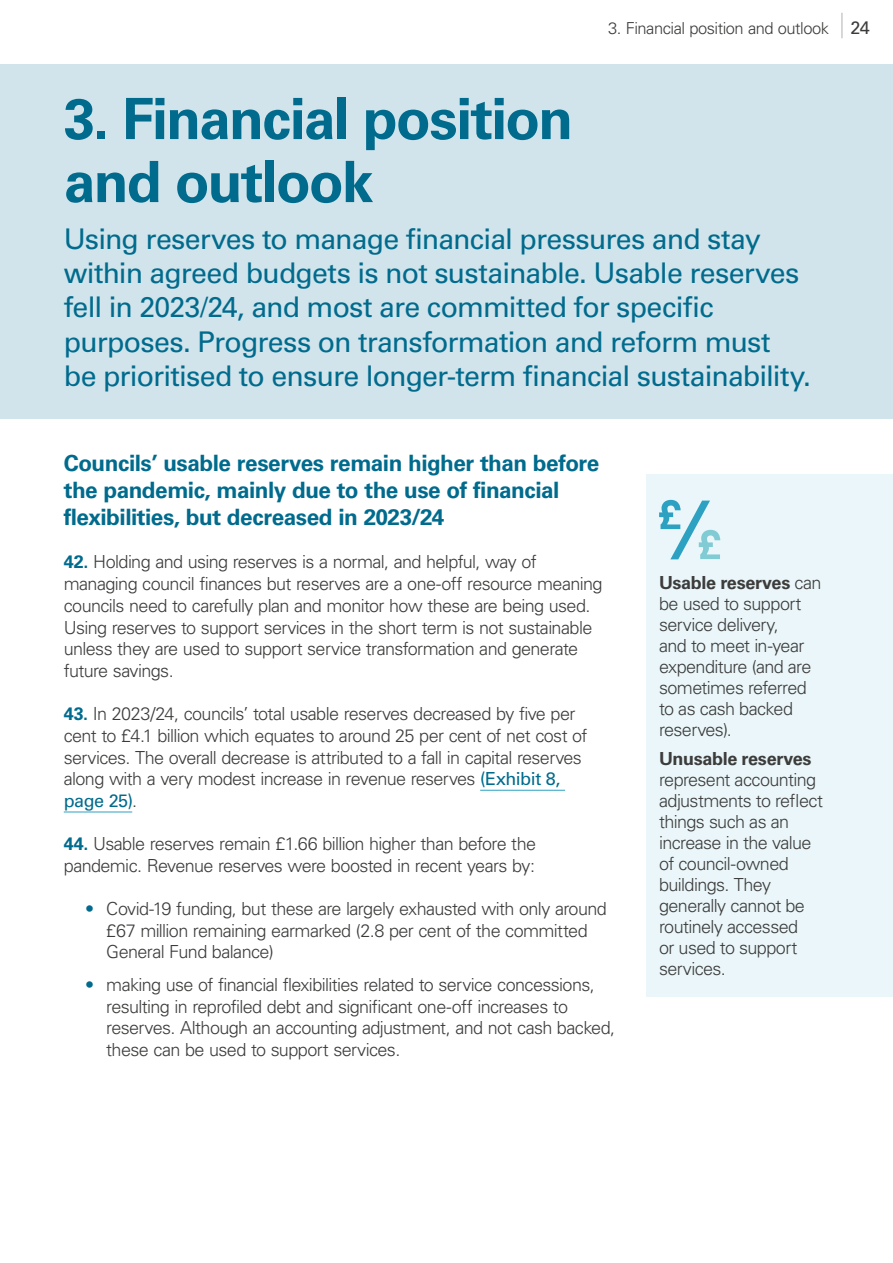
<style>
.page{position:relative;width:893px;height:1263px;background:#fff}
.page>*{position:absolute;margin:0;border:0;box-sizing:border-box;transform-origin:0 0}
.AS-P01-Chapter_head{font:700 57px/63px "Univers LT Pro 65";letter-spacing:-.03em;color:#006b8d}
.AS-P02-Chapter_subhead{font:28.5px/34.2px "Univers LT Pro 55 Roman";letter-spacing:-.03em;color:#006b8d}
.AS-P03-Subhead_1{font:700 22.5px/27px "Univers LT Pro 65";letter-spacing:-.02em;color:#006b8d}
.AS-P07-Body_numbered{font:300 18px/21.8px "Univers LT Pro 45";letter-spacing:-.035em;color:#3c3c3b}
.AS-P08-Bullet_1{font:300 18px/21.8px "Univers LT Pro 45";letter-spacing:-.035em;color:#3c3c3b}
.AS-P42-info_box_text{font:300 18px/21px "Univers LT Pro 45";letter-spacing:-.035em;color:#3c3c3b}
.t1{font:18px "Univers LT Pro 55 Roman";color:#3c3c3b}
.t2{font:300 16.5px "Univers LT Pro 45";letter-spacing:-.03em;color:#3c3c3b}
.s1{font-family:"Univers LT Pro 65";font-weight:700;color:#006b8d}
.s2{font-family:"Univers LT Pro 55 Roman";font-weight:400;color:#006b8d}
.s3{color:#006b8d}
.s4{font-family:"Univers LT Pro 65";font-weight:700}
</style>
<div class="page">
<svg style="left:842px;top:13px;width:1px;height:25px"></svg>
<div style="left:0;top:64px;width:893px;height:354px;background:#d1e4eb"></div>
<hr style="left:480px;top:790px;width:85px;height:1px;background:#2da1c2">
<hr style="left:64px;top:812px;width:68px;height:1px;background:#2da1c2">
<div style="left:646px;top:475px;width:247px;height:55px;background:#eaf6f9"></div>
<div style="left:646px;top:525px;width:247px;height:56px;background:#eaf6f9"></div>
<div style="left:646px;top:555px;width:247px;height:202px;background:#eaf6f9"></div>
<div style="left:646px;top:731px;width:247px;height:266px;background:#eaf6f9"></div>
<svg style="left:659px;top:500px;width:61px;height:59px"></svg>
<p class="t2" style="left:608px;top:17px;width:223px">3. Financial position and outlook</p>
<p class="t1" style="left:850px;top:15px;width:21px">24</p>
<h2 class="AS-P01-Chapter_head" style="left:64px;top:85px;width:511px">3. Financial position and outlook</h2>
<h2 class="AS-P02-Chapter_subhead" style="left:64px;top:221px;width:749px">Using reserves to manage financial pressures and stay within agreed budgets is not sustainable. Usable reserves fell in 2023/24, and most are committed for specific purposes. Progress on transformation and reform must<br>be prioritised to ensure longer-term financial sustainability.</h2>
<h3 class="AS-P03-Subhead_1" style="left:64px;top:449px;width:537px">Councils’ usable reserves remain higher than before the pandemic, mainly due to the use of financial flexibilities, but decreased in 2023/24</h3>
<p class="AS-P07-Body_numbered" style="left:64px;top:551px;width:540px"><span class="s1">42.</span> Holding and using reserves is a normal, and helpful, way of managing council finances but reserves are a one-off resource meaning councils need to carefully plan and monitor how these are being used.<br>Using reserves to support services in the short term is not sustainable unless they are used to support service transformation and generate future savings.</p>
<p class="AS-P07-Body_numbered" style="left:64px;top:702px;width:525px"><span class="s1">43.</span> In 2023/24, councils’ total usable reserves decreased by five per cent to £4.1 billion which equates to around 25 per cent of net cost of services. The overall decrease is attributed to a fall in capital reserves along with a very modest increase in revenue reserves <span class="s2">(Exhibit 8, page 25)</span>.</p>
<p class="AS-P07-Body_numbered" style="left:64px;top:832px;width:474px"><span class="s1">44.</span> Usable reserves remain £1.66 billion higher than before the pandemic. Revenue reserves were boosted in recent years by:</p>
<p class="AS-P08-Bullet_1" style="left:106px;top:897px;width:502px;text-indent:-21px"><span class="s3">•</span> Covid-19 funding, but these are largely exhausted with only around £67 million remaining earmarked (2.8 per cent of the committed<br>General Fund balance)</p>
<p class="AS-P08-Bullet_1" style="left:106px;top:973px;width:510px;text-indent:-21px"><span class="s3">•</span> making use of financial flexibilities related to service concessions, resulting in reprofiled debt and significant one-off increases to reserves. Although an accounting adjustment, and not cash backed, these can be used to support services.</p>
<p class="AS-P42-info_box_text" style="left:659px;top:571px;width:164px"><span class="s4">Usable reserves</span> can be used to support service delivery,<br>and to meet in-year expenditure (and are sometimes referred to as cash backed reserves).</p>
<p class="AS-P42-info_box_text" style="left:659px;top:748px;width:165px"><span class="s4">Unusable reserves </span>represent accounting adjustments to reflect things such as an increase in the value of council-owned buildings. They generally cannot be routinely accessed<br>or used to support services.</p>
</div>
